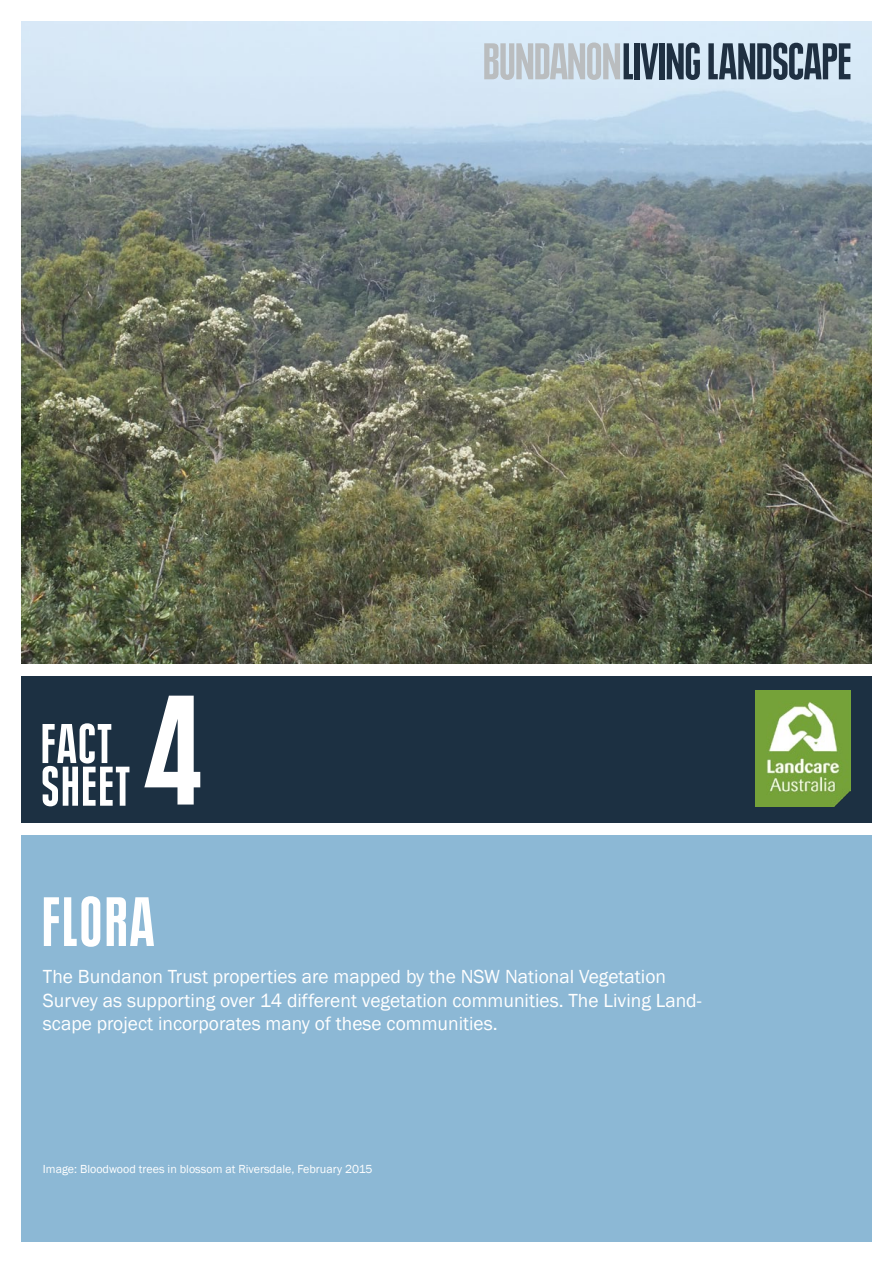
<style>
.page{position:relative;width:893px;height:1263px;background:#fff}
.page>*{position:absolute;margin:0;border:0;box-sizing:border-box;transform-origin:0 0}
.Cover_NUMBER{font:900 extra-condensed 165px "Plak LT";color:#fff}
.Cover_TITLE{font:900 extra-condensed 69px "Plak LT";letter-spacing:.05em;color:#fff}
.Cover_Summary{font:19.5px/23.4px "Franklin Gothic";color:#fff}
.Cover_Caption{font:12px "Franklin Gothic";color:#fff}
</style>
<div class="page">
<div style="left:21px;top:676px;width:851px;height:147px;background:#1c3042"></div>
<div style="left:21px;top:835px;width:851px;height:407px;background:#8cb8d5"></div>
<svg style="left:43px;top:723px;width:86px;height:83px"></svg>
<img style="left:21px;top:21px;width:851px;height:642px">
<svg style="left:484px;top:43px;width:149px;height:37px"></svg>
<div style="left:634px;top:43px;width:5px;height:36px;background:#1f3042"></div>
<svg style="left:640px;top:43px;width:18px;height:36px"></svg>
<div style="left:659px;top:43px;width:6px;height:36px;background:#1f3042"></div>
<svg style="left:667px;top:43px;width:33px;height:37px"></svg>
<svg style="left:708px;top:43px;width:142px;height:37px"></svg>
<img style="left:756px;top:691px;width:94px;height:115px">
<p class="Cover_NUMBER" style="left:146px;top:650px;width:56px">4</p>
<p class="Cover_TITLE" style="left:43px;top:881px;width:112px">FLORA</p>
<p class="Cover_Summary" style="left:43px;top:965px;width:660px">The Bundanon Trust properties are mapped by the NSW National Vegetation<br>Survey as supporting over 14 different vegetation communities. The Living Land&shy;scape project incorporates many of these communities.</p>
<p class="Cover_Caption" style="left:43px;top:1161px;width:331px">Image: Bloodwood trees in blossom at Riversdale, February 2015</p>
</div>
